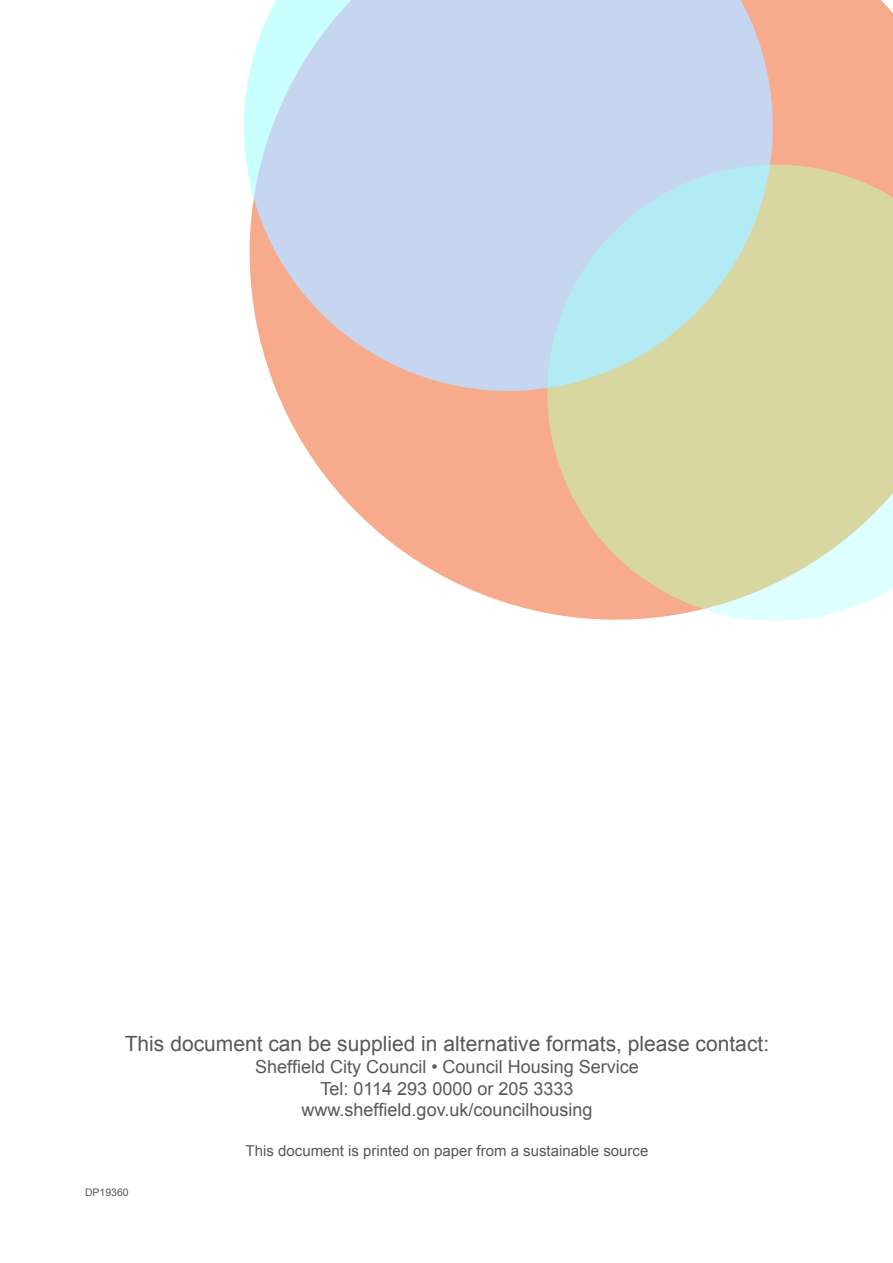
<style>
.page{position:relative;width:893px;height:1263px;background:#fff}
.page>*{position:absolute;margin:0;border:0;box-sizing:border-box;transform-origin:0 0}
.t1{font:21px "Arial";color:#57585a}
.t2{font:18px/21.6px "Arial";color:#57585a;text-align:center}
.t3{font:15px "Arial";color:#57585a}
.t4{font:10.5px "Arial";color:#57585a}
</style>
<div class="page">
<svg style="left:287px;top:0;width:606px;height:609px;fill:#f8ab8c"></svg>
<svg style="left:244px;top:0;width:553px;height:415px;background:#cfd2e3"></svg>
<svg style="left:526px;top:143px;width:367px;height:478px;background:#d4d7ba"></svg>
<p class="t1" style="left:125px;top:1030px;width:646px">This document can be supplied in alternative formats, please contact:</p>
<p class="t2" style="left:255px;top:1056px;width:385px">Sheffield City Council • Council Housing Service<br>Tel: 0114 293 0000 or 205 3333 www.sheffield.gov.uk/councilhousing</p>
<p class="t3" style="left:246px;top:1141px;width:404px">This document is printed on paper from a sustainable source</p>
<p class="t4" style="left:85px;top:1185px;width:45px">DP19360</p>
</div>
